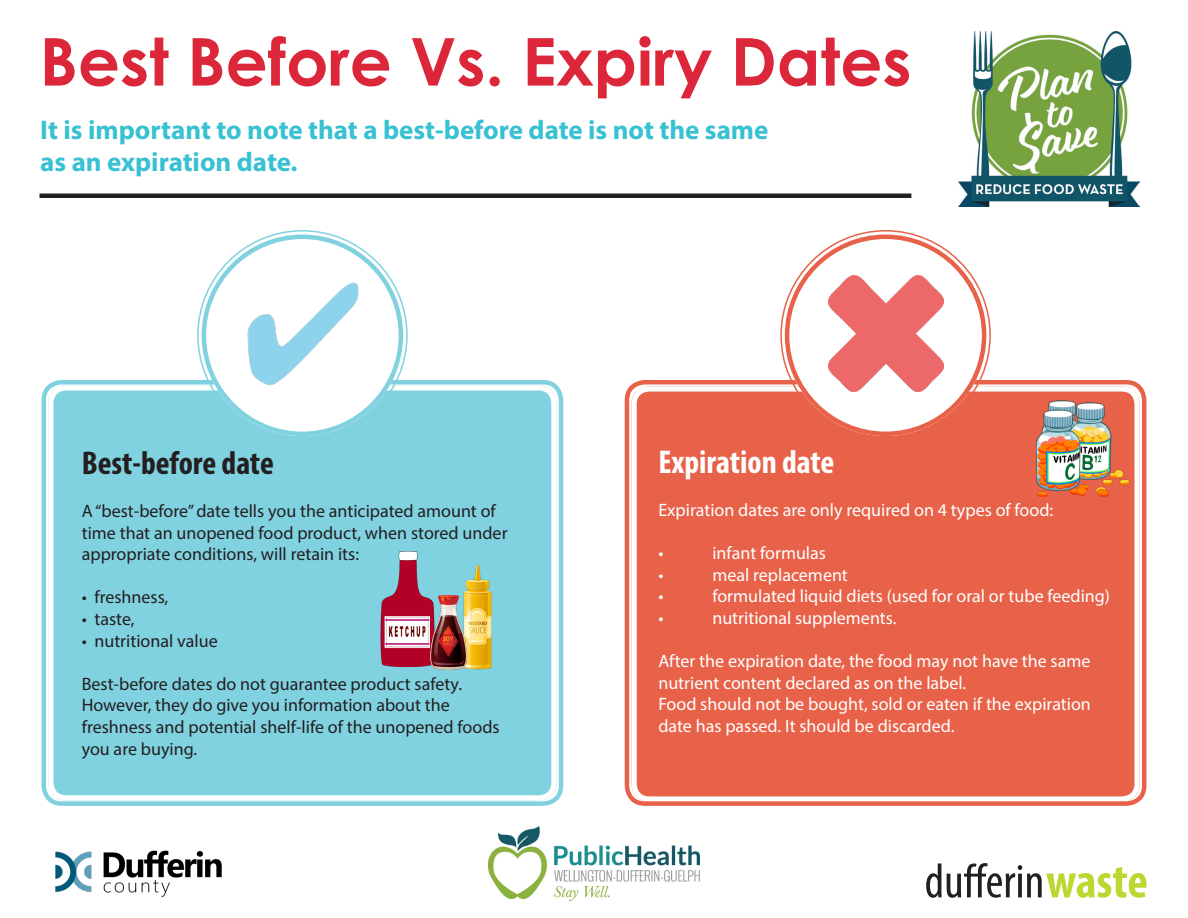
<style>
.page{position:relative;width:1188px;height:918px;background:#fff}
.page>*{position:absolute;margin:0;border:0;box-sizing:border-box;transform-origin:0 0}
.t1{font:700 66px "Century Gothic";color:#dc2639}
.t2{font:700 condensed 33px "Myriad Pro";color:#231f20}
.t3{font:700 condensed 33px "Myriad Pro";color:#fff}
.t4{font:700 27px/32.4px "Myriad Pro";color:#38c1d2}
.t5{font:18px/21.6px "Myriad Pro";color:#fff}
.t6{font:18px/21.6px "Myriad Pro";color:#231f20}
</style>
<div class="page">
<div style="left:48px;top:385px;width:509px;height:416px;background:#81d2e0;border-radius:18px"></div>
<div style="left:48px;top:385px;width:509px;height:416px;border:5px solid #fff;border-radius:15px"></div>
<div style="left:42px;top:380px;width:521px;height:426px;border:4px solid #81d2e0;border-radius:18px"></div>
<div style="left:631px;top:386px;width:509px;height:416px;background:#e76249;border-radius:18px"></div>
<div style="left:631px;top:386px;width:509px;height:416px;border:5px solid #fff;border-radius:15px"></div>
<div style="left:202px;top:235px;width:201px;height:201px;background:#fff;border-radius:50%"></div>
<div style="left:202px;top:235px;width:201px;height:201px;border:4px solid #81d2e0;border-radius:50%"></div>
<div style="left:625px;top:380px;width:521px;height:426px;border:4px solid #e76249;border-radius:18px"></div>
<div style="left:785px;top:235px;width:201px;height:201px;background:#fff;border-radius:50%"></div>
<div style="left:785px;top:235px;width:201px;height:201px;border:4px solid #e76249;border-radius:50%"></div>
<hr style="left:40px;top:194px;width:871px;height:4px;background:#231f20">
<img style="left:828px;top:276px;width:115px;height:115px">
<img style="left:247px;top:282px;width:112px;height:104px">
<img style="left:380px;top:552px;width:43px;height:115px">
<img style="left:474px;top:564px;width:18px;height:106px">
<img style="left:423px;top:579px;width:51px;height:91px">
<img style="left:958px;top:31px;width:182px;height:175px">
<img style="left:489px;top:826px;width:210px;height:74px">
<img style="left:55px;top:850px;width:167px;height:47px">
<svg style="left:926px;top:863px;width:220px;height:35px"></svg>
<img style="left:1036px;top:401px;width:93px;height:96px">
<p class="t1" style="left:40px;top:12px;width:873px">Best Before Vs. Expiry Dates</p>
<p class="t4" style="left:40px;top:113px;width:730px">It is important to note that a best-before date is not the same as an expiration date.</p>
<p class="t2" style="left:82px;top:442px;width:194px">Best-before date</p>
<p class="t6" style="left:82px;top:500px;width:427px">A “best-before” date tells you the anticipated amount of time that an unopened food product, when stored under appropriate conditions, will retain its:</p>
<p class="t6" style="left:82px;top:586px;width:88px">• freshness,</p>
<p class="t6" style="left:82px;top:608px;width:54px">• taste,</p>
<p class="t6" style="left:82px;top:629px;width:137px">• nutritional value</p>
<p class="t6" style="left:82px;top:673px;width:382px">Best-before dates do not guarantee product safety.</p>
<p class="t6" style="left:82px;top:694px;width:370px">However, they do give you information about the</p>
<p class="t6" style="left:82px;top:716px;width:419px">freshness and potential shelf-life of the unopened foods you are buying.</p>
<p class="t3" style="left:658px;top:441px;width:177px">Expiration date</p>
<p class="t5" style="left:658px;top:499px;width:396px">Expiration dates are only required on 4 types of food:</p>
<p class="t5" style="left:658px;top:542px;width:7px">•</p>
<p class="t5" style="left:712px;top:542px;width:115px">infant formulas</p>
<p class="t5" style="left:658px;top:564px;width:7px">•</p>
<p class="t5" style="left:712px;top:564px;width:137px">meal replacement</p>
<p class="t5" style="left:658px;top:585px;width:7px">•</p>
<p class="t5" style="left:712px;top:585px;width:399px">formulated liquid diets (used for oral or tube feeding)</p>
<p class="t5" style="left:658px;top:607px;width:7px">•</p>
<p class="t5" style="left:712px;top:607px;width:186px">nutritional supplements.</p>
<p class="t5" style="left:658px;top:650px;width:434px">After the expiration date, the food may not have the same nutrient content declared as on the label.</p>
<p class="t5" style="left:658px;top:693px;width:434px">Food should not be bought, sold or eaten if the expiration date has passed. It should be discarded.</p>
</div>
